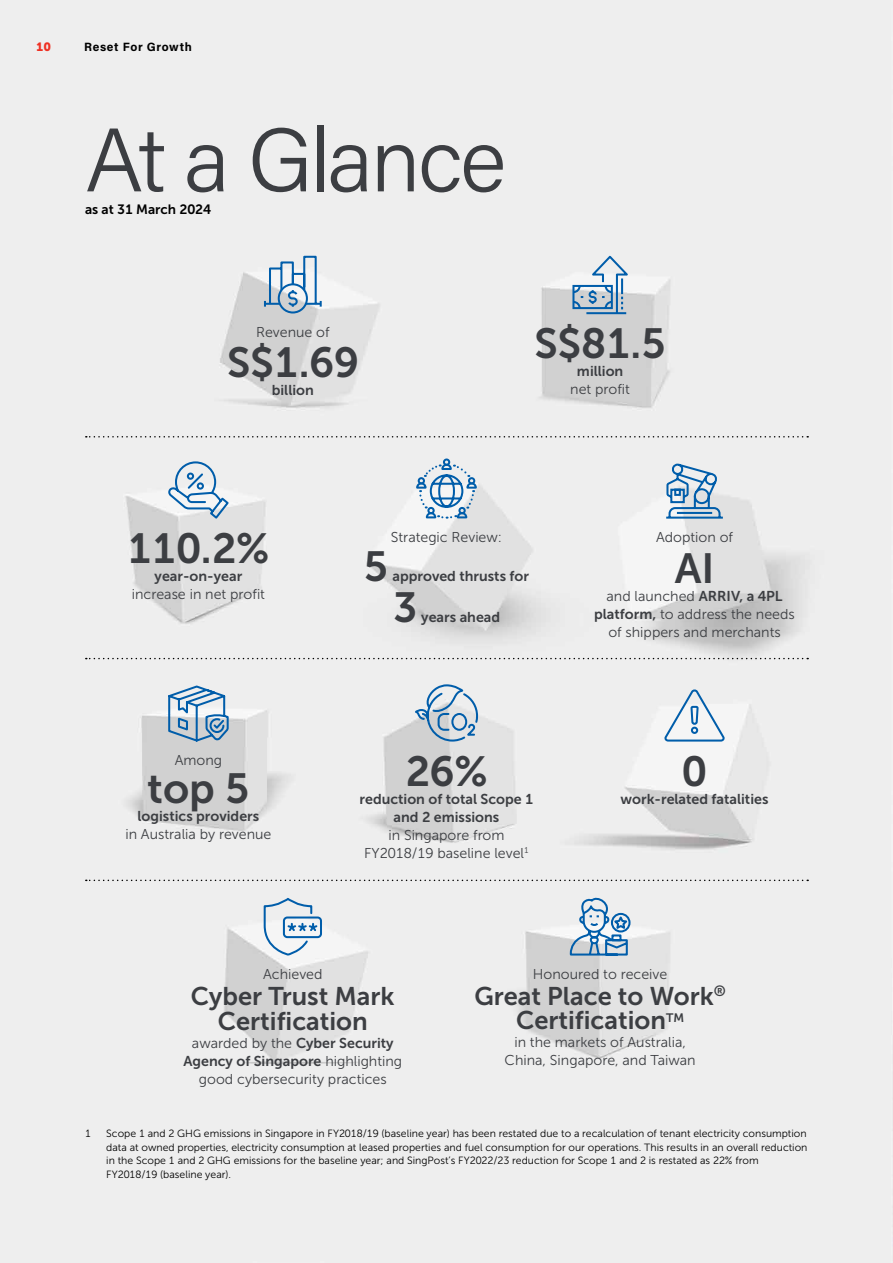
<style>
.page{position:relative;width:893px;height:1263px;background:#fff}
.page>*{position:absolute;margin:0;border:0;box-sizing:border-box;transform-origin:0 0}
.t1{font:90px "Acumin Variable Concept";letter-spacing:-.03em;color:#3c3e42}
.t2{font:42px "Museo Sans 700";color:#3c3e42}
.t3{font:25.5px/25.5px "Museo Sans 700";color:#3c3e42;text-align:center}
.t4{font:14.25px/18px "Museo Sans 300";color:#3c3e42;text-align:center}
.t5{font:14.25px/18px "Museo Sans 700";color:#3c3e42;text-align:center}
.t6{font:13.5px "Museo Sans 700";color:#000}
.t7{font:12px "Acumin Variable Concept";letter-spacing:.055em;color:#000}
.t8{font:12px "Museo Sans 900";color:#ee3124}
.t9{font:10.5px/13.5px "Museo Sans 300";color:#000}
.s1{font-family:"Museo Sans 700"}
.s2{font-family:"Museo Sans 300"}
</style>
<div class="page">
<img style="left:0;top:0;width:893px;height:1263px">
<svg style="left:664px;top:462px;width:61px;height:58px;background:#abc4d8"></svg>
<div style="left:443px;top:458px;width:7px;height:8px;border:2px solid #005daa;border-radius:50%"></div>
<svg style="left:415px;top:463px;width:63px;height:57px"></svg>
<svg style="left:263px;top:255px;width:60px;height:59px"></svg>
<svg style="left:86px;top:641px;width:722px;height:102px;background:#e4e7e9"></svg>
<svg style="left:86px;top:436px;width:722px;height:1px"></svg>
<svg style="left:167px;top:460px;width:63px;height:60px"></svg>
<svg style="left:571px;top:254px;width:61px;height:61px"></svg>
<svg style="left:86px;top:879px;width:722px;height:78px;background:#e6e8eb"></svg>
<p class="t8" style="left:36px;top:40px;width:16px">10</p>
<p class="t7" style="left:84px;top:39px;width:109px">Reset For Growth</p>
<h1 class="t1" style="left:85px;top:98px;width:423px">At a Glance</h1>
<p class="t6" style="left:85px;top:202px;width:127px">as at 31 March 2024</p>
<h3 class="t4" style="left:256px;top:323px;width:75px">Revenue of</h3>
<h2 class="t2" style="left:227px;top:340px;width:133px">S$1.69</h2>
<h3 class="t5" style="left:272px;top:381px;width:44px">billion</h3>
<h2 class="t2" style="left:534px;top:320px;width:133px">S$81.5</h2>
<h3 class="t5" style="left:577px;top:362px;width:48px">million</h3>
<h3 class="t4" style="left:570px;top:380px;width:61px">net profit</h3>
<h2 class="t2" style="left:127px;top:525px;width:144px">110.2%</h2>
<h3 class="t5" style="left:155px;top:567px;width:89px">year-on-year</h3>
<h3 class="t4" style="left:132px;top:585px;width:135px">increase in net profit</h3>
<h3 class="t4" style="left:175px;top:751px;width:49px">Among</h3>
<h2 class="t2" style="left:147px;top:765px;width:104px">top 5</h2>
<h3 class="t5" style="left:138px;top:806px;width:123px">logistics providers</h3>
<h3 class="t4" style="left:125px;top:825px;width:148px">in Australia by revenue</h3>
<h3 class="t4" style="left:391px;top:528px;width:113px">Strategic Review:</h3>
<h2 class="t2" style="left:364px;top:543px;width:26px">5</h2>
<h3 class="t5" style="left:392px;top:567px;width:138px">approved thrusts for</h3>
<h2 class="t2" style="left:393px;top:584px;width:26px">3</h2>
<h3 class="t5" style="left:421px;top:608px;width:80px">years ahead</h3>
<h2 class="t2" style="left:405px;top:748px;width:84px">26%</h2>
<h3 class="t5" style="left:359px;top:790px;width:175px">reduction of total Scope 1 and 2 emissions</h3>
<h3 class="t4" style="left:364px;top:826px;width:166px">in Singapore from<br>FY2018/19 baseline level<sup>1</sup></h3>
<h3 class="t4" style="left:656px;top:528px;width:79px">Adoption of</h3>
<h2 class="t2" style="left:675px;top:545px;width:41px">AI</h2>
<h3 class="t4" style="left:594px;top:587px;width:202px">and launched <span class="s1">ARRIV, a 4PL platform,</span> to address the needs of shippers and merchants</h3>
<h2 class="t2" style="left:682px;top:748px;width:26px">0</h2>
<h3 class="t5" style="left:621px;top:790px;width:149px">work-related fatalities</h3>
<h3 class="t4" style="left:263px;top:965px;width:61px">Achieved</h3>
<h3 class="t3" style="left:191px;top:983px;width:205px">Cyber Trust Mark<br>Certification</h3>
<h3 class="t5" style="left:183px;top:1034px;width:220px"><span class="s2">awarded by the</span> Cyber Security<br>Agency of Singapore <span class="s2">highlighting</span></h3>
<h3 class="t4" style="left:199px;top:1070px;width:189px">good cybersecurity practices</h3>
<h3 class="t4" style="left:533px;top:965px;width:136px">Honoured to receive</h3>
<h3 class="t3" style="left:474px;top:984px;width:253px;line-height:24px">Great Place to Work<sup>®<br></sup>Certification<sup>TM</sup></h3>
<h3 class="t4" style="left:505px;top:1033px;width:193px">in the markets of Australia,<br>China, Singapore, and Taiwan</h3>
<p class="t9" style="left:85px;top:1127px;width:7px">1</p>
<p class="t9" style="left:106px;top:1127px;width:703px">Scope 1 and 2 GHG emissions in Singapore in FY2018/19 (baseline year) has been restated due to a recalculation of tenant electricity consumption data at owned properties, electricity consumption at leased properties and fuel consumption for our operations. This results in an overall reduction in the Scope 1 and 2 GHG emissions for the baseline year; and SingPost’s FY2022/23 reduction for Scope 1 and 2 is restated as 22% from FY2018/19 (baseline year).</p>
</div>
